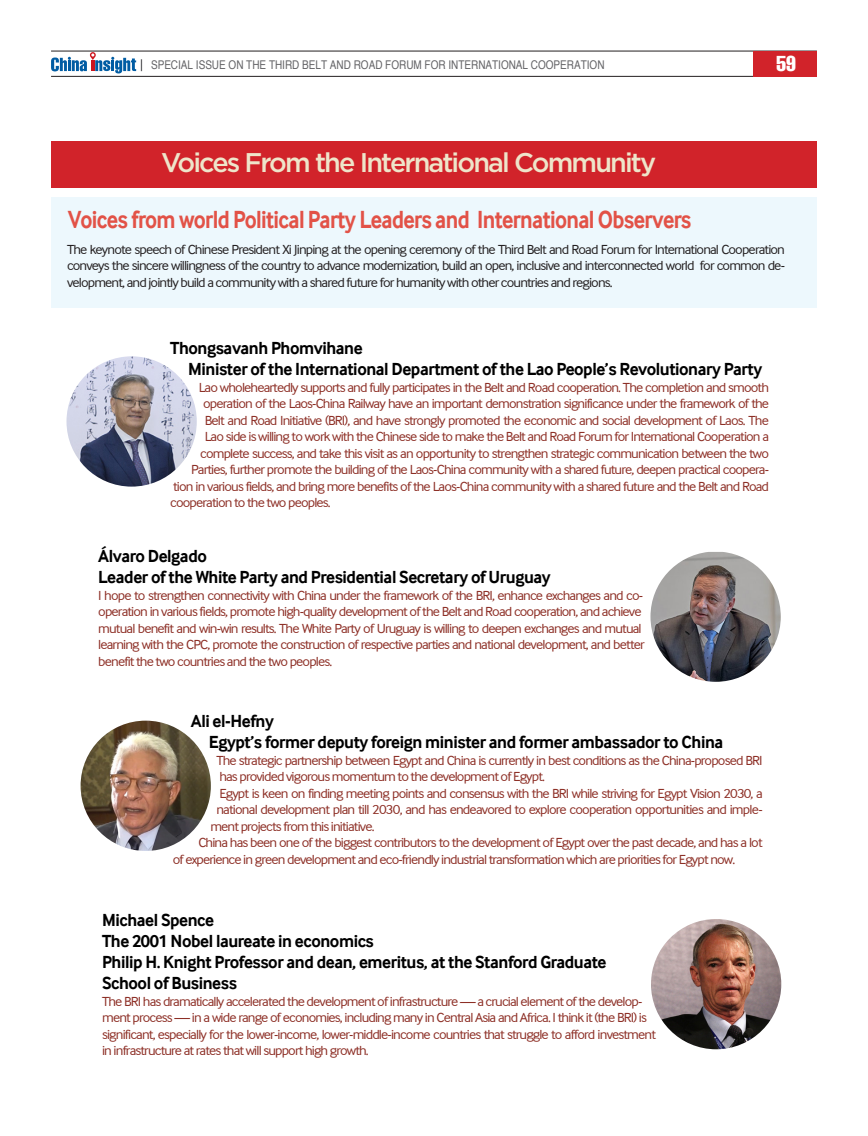
<style>
.page{position:relative;width:868px;height:1136px;background:#fff}
.page>*{position:absolute;margin:0;border:0;box-sizing:border-box;transform-origin:0 0}
.t1{font:500 27px "Gotham HTF";letter-spacing:-.07em;color:#eee5ca}
.t2{font:700 25.5px "Inter Face Da Ma";letter-spacing:-.03em;color:#e25247;scale:.85 1}
.t3{font:extra-condensed 21px "Helvetica";color:#fff}
.t4{font:700 18px/21px "Inter Face Da Ma";letter-spacing:-.025em;color:#000;scale:.95 1}
.t5{font:13.5px/16.5px "Inter Face Da Ma";letter-spacing:-.06em;color:#8d2f26;scale:1.05 1}
.t6{font:13.5px/16.5px "Inter Face Da Ma";letter-spacing:-.06em;color:#231f20;text-align:justify;scale:1.05 1}
.t7{font:12px "Helvetica";color:#636366;scale:.83 1}
</style>
<div class="page">
<hr style="left:51px;top:51px;width:765px;height:1px;background:#231f20">
<hr style="left:51px;top:76px;width:765px;height:1px;background:#231f20">
<div style="left:753px;top:51px;width:63px;height:26px;background:#d1232a"></div>
<svg style="left:51px;top:52px;width:91px;height:21px"></svg>
<div style="left:51px;top:197px;width:765px;height:110px;background:#edf8fd"></div>
<div style="left:51px;top:141px;width:765px;height:46px;background:#d1232a"></div>
<img style="left:66px;top:356px;width:131px;height:130px;border-radius:65px">
<img style="left:81px;top:720px;width:130px;height:130px;border-radius:65px">
<img style="left:650px;top:552px;width:130px;height:129px">
<img style="left:651px;top:918px;width:130px;height:131px;border-radius:65px">
<p class="t7" style="left:151px;top:60px;width:548px">SPECIAL ISSUE ON THE THIRD BELT AND ROAD FORUM FOR INTERNATIONAL COOPERATION</p>
<h3 class="t3" style="left:776px;top:50px;width:21px">59</h3>
<h1 class="t1" style="left:161px;top:147px;width:496px">Voices From the International Community</h1>
<h2 class="t2" style="left:68px;top:205px;width:734px">Voices from world Political Party Leaders and International Observers</h2>
<p class="t6" style="left:67px;top:241px;width:685px">The keynote speech of Chinese President Xi Jinping at the opening ceremony of the Third Belt and Road Forum for International Cooperation conveys the sincere willingness of the country to advance modernization, build an open, inclusive and interconnected world for common de&shy;velopment, and jointly build a community with a shared future for humanity with other countries and regions.</p>
<h3 class="t4" style="left:188px;top:337px;width:605px;text-indent:-18px">Thongsavanh Phomvihane<br>Minister of the International Department of the Lao People’s Revolutionary Party</h3>
<p class="t5" style="left:199px;top:379px;width:544px">Lao wholeheartedly supports and fully participates in the Belt and Road cooperation. The completion and smooth</p>
<p class="t5" style="left:203px;top:395px;width:540px">operation of the Laos-China Railway have an important demonstration significance under the framework of the</p>
<p class="t5" style="left:205px;top:412px;width:538px">Belt and Road Initiative (BRI), and have strongly promoted the economic and social development of Laos. The</p>
<p class="t5" style="left:205px;top:428px;width:539px">Lao side is willing to work with the Chinese side to make the Belt and Road Forum for International Cooperation a</p>
<p class="t5" style="left:200px;top:445px;width:543px">complete success, and take this visit as an opportunity to strengthen strategic communication between the two</p>
<p class="t5" style="left:191px;top:461px;width:551px">Parties, further promote the building of the Laos-China community with a shared future, deepen practical coopera-</p>
<p class="t5" style="left:173px;top:478px;width:569px">tion in various fields, and bring more benefits of the Laos-China community with a shared future and the Belt and Road</p>
<p class="t5" style="left:170px;top:494px;width:154px">cooperation to the two peoples.</p>
<h3 class="t4" style="left:98px;top:545px;width:477px">Álvaro Delgado<br>Leader of the White Party and Presidential Secretary of Uruguay</h3>
<p class="t5" style="left:98px;top:587px;width:522px">I hope to strengthen connectivity with China under the framework of the BRI, enhance exchanges and co&shy;operation in various fields, promote high-quality development of the Belt and Road cooperation, and achieve mutual benefit and win-win results. The White Party of Uruguay is willing to deepen exchanges and mutual learning with the CPC, promote the construction of respective parties and national development, and better benefit the two countries and the two peoples.</p>
<h3 class="t4" style="left:209px;top:710px;width:543px;text-indent:-18px">Ali el-Hefny<br>Egypt’s former deputy foreign minister and former ambassador to China</h3>
<p class="t5" style="left:216px;top:752px;width:521px">The strategic partnership between Egypt and China is currently in best conditions as the China-proposed BRI</p>
<p class="t5" style="left:219px;top:768px;width:311px">has provided vigorous momentum to the development of Egypt.</p>
<p class="t5" style="left:219px;top:785px;width:519px">Egypt is keen on finding meeting points and consensus with the BRI while striving for Egypt Vision 2030, a</p>
<p class="t5" style="left:216px;top:801px;width:521px">national development plan till 2030, and has endeavored to explore cooperation opportunities and imple-</p>
<p class="t5" style="left:210px;top:818px;width:158px">ment projects from this initiative.</p>
<p class="t5" style="left:198px;top:834px;width:539px">China has been one of the biggest contributors to the development of Egypt over the past decade, and has a lot</p>
<p class="t5" style="left:173px;top:851px;width:537px">of experience in green development and eco-friendly industrial transformation which are priorities for Egypt now.</p>
<h3 class="t4" style="left:102px;top:908px;width:532px">Michael Spence<br>The 2001 Nobel laureate in economics<br>Philip H. Knight Professor and dean, emeritus, at the Stanford Graduate School of Business</h3>
<p class="t5" style="left:102px;top:992px;width:529px">The BRI has dramatically accelerated the development of infrastructure — a crucial element of the develop&shy;ment process — in a wide range of economies, including many in Central Asia and Africa. I think it (the BRI) is significant, especially for the lower-income, lower-middle-income countries that struggle to afford investment in infrastructure at rates that will support high growth.</p>
</div>
